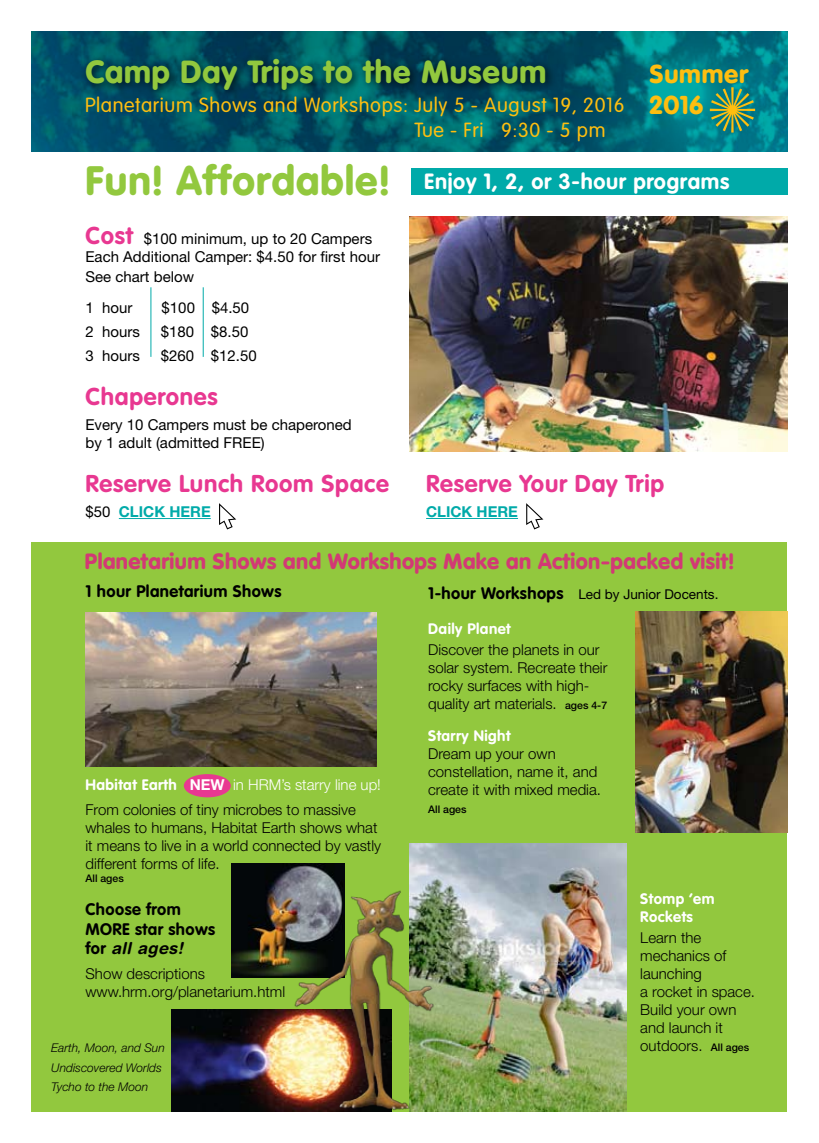
<style>
.page{position:relative;width:819px;height:1143px;background:#fff}
.page>*{position:absolute;margin:0;border:0;box-sizing:border-box;transform-origin:0 0}
.t1{font:900 40.5px "VAG Rounded";letter-spacing:.03em;color:#92c83e}
.t2{font:900 31.5px "VAG Rounded";letter-spacing:.03em;color:#92c83e}
.t3{font:900 25.5px/30.6px "VAG Rounded";letter-spacing:.03em;color:#febe10}
.t4{font:700 24px "VAG Rounded";letter-spacing:.03em;color:#e83891}
.t5{font:900 21.75px "VAG Rounded";letter-spacing:.02em;color:#d23975}
.t6{font:700 21.75px "VAG Rounded";letter-spacing:.03em;color:#fff}
.t7{font:300 20.1px/24.2px "VAG Rounded";letter-spacing:.03em;color:#febe10}
.t8{font:700 16.5px/19.8px "VAG Rounded";letter-spacing:.025em;color:#000}
.t9{font:italic 700 16.5px "Helvetica Rounded";letter-spacing:.025em;color:#000}
.t10{font:300 15px/18px "Helvetica Neue";color:#000}
.t11{font:15px/18px "Helvetica Neue";color:#000}
.t12{font:700 15px/18px "VAG Rounded";letter-spacing:.03em;color:#fff}
.t13{font:700 15px "Helvetica Neue";color:#00aaa9}
.t14{font:13.5px "Helvetica Neue";color:#000}
.t15{font:italic 300 12px/19.5px "Helvetica Neue";color:#000}
.t16{font:500 10.5px "Helvetica Neue";color:#000}
.s1{font-family:"VAG Rounded";font-weight:700;font-size:24px;color:#e83891}
.s2{font-weight:400;color:#000}
.s3{font-family:"VAG Rounded";font-weight:700;font-size:16.5px}
.s4{font-weight:500;font-size:10.5px}
.s5{font-family:"VAG Rounded";font-weight:700;color:#fff}
.s6{font-weight:700;color:#fff}
.s7{color:#fff}
.s8{font-family:"VAG Rounded";font-style:normal}
</style>
<div class="page">
<div style="left:32px;top:542px;width:756px;height:570px;background:#92c83e"></div>
<img style="left:86px;top:612px;width:290px;height:155px">
<img style="left:410px;top:843px;width:217px;height:268px">
<svg style="left:32px;top:32px;width:756px;height:120px;background:#006271"></svg>
<div style="left:411px;top:169px;width:377px;height:26px;background:#00aaa9"></div>
<hr style="left:119px;top:518px;width:92px;height:1px;background:#00aaa9">
<div style="left:80px;top:53px;width:579px;height:60px;background:#000;opacity:.75"></div>
<hr style="left:426px;top:518px;width:92px;height:1px;background:#00aaa9">
<hr style="left:151px;top:287px;width:1px;height:70px;background:#00aaa9">
<hr style="left:203px;top:287px;width:1px;height:70px;background:#00aaa9">
<img style="left:635px;top:611px;width:153px;height:221px">
<img style="left:410px;top:216px;width:378px;height:235px">
<div style="left:184px;top:774px;width:47px;height:23px;background:#e83891;border-radius:50%"></div>
<img style="left:231px;top:864px;width:114px;height:113px">
<img style="left:172px;top:1010px;width:117px;height:102px">
<img style="left:289px;top:885px;width:151px;height:227px">
<svg style="left:219px;top:503px;width:17px;height:26px"></svg>
<svg style="left:526px;top:503px;width:17px;height:26px"></svg>
<svg style="left:710px;top:87px;width:45px;height:46px;background:#007b89"></svg>
<h2 class="t2" style="left:86px;top:53px;width:462px">Camp Day Trips to the Museum</h2>
<h3 class="t7" style="left:414px;top:93px;width:212px;text-indent:-329px">Planetarium Shows and Workshops: July 5 - August 19, 2016<br>Tue - Fri 9:30 - 5 pm</h3>
<h3 class="t3" style="left:650px;top:58px;width:100px">Summer<br>2016</h3>
<h1 class="t1" style="left:86px;top:156px;width:306px">Fun! Affordable!</h1>
<h3 class="t6" style="left:424px;top:168px;width:307px">Enjoy 1, 2, or 3-hour programs</h3>
<p class="t11" style="left:85px;top:230px;width:296px"><span class="s1">Cost</span> $100 minimum, up to 20 Campers<br>Each Additional Camper: $4.50 for first hour</p>
<p class="t11" style="left:85px;top:261px;width:110px;line-height:30.8px">See chart below<br>1 hour</p>
<p class="t11" style="left:162px;top:298px;width:89px">$100 $4.50</p>
<p class="t11" style="left:85px;top:322px;width:56px">2 hours</p>
<p class="t11" style="left:161px;top:322px;width:89px">$180 $8.50</p>
<p class="t11" style="left:85px;top:346px;width:56px">3 hours</p>
<p class="t11" style="left:161px;top:346px;width:97px">$260 $12.50</p>
<h3 class="t4" style="left:86px;top:383px;width:134px">Chaperones</h3>
<p class="t11" style="left:86px;top:415px;width:268px">Every 10 Campers must be chaperoned by 1 adult (admitted FREE)</p>
<h3 class="t4" style="left:86px;top:470px;width:305px">Reserve Lunch Room Space</h3>
<p class="t13" style="left:86px;top:502px;width:127px"><span class="s2">$50</span> CLICK HERE</p>
<h3 class="t4" style="left:426px;top:470px;width:240px">Reserve Your Day Trip</h3>
<p class="t13" style="left:426px;top:502px;width:93px">CLICK HERE</p>
<h3 class="t5" style="left:85px;top:548px;width:651px">Planetarium Shows and Workshops Make an Action-packed visit!</h3>
<p class="t14" style="left:428px;top:587px;width:292px"><span class="s3">1-hour Workshops</span> Led by Junior Docents.</p>
<p class="t12" style="left:428px;top:619px;width:84px">Daily Planet</p>
<p class="t10" style="left:428px;top:641px;width:181px">Discover the planets in our solar system. Recreate their rocky surfaces with high&shy;quality art materials. <span class="s4">ages 4-7</span></p>
<p class="t12" style="left:428px;top:726px;width:84px">Starry Night</p>
<p class="t10" style="left:428px;top:744px;width:174px">Dream up your own constellation, name it, and create it with mixed media.</p>
<p class="t16" style="left:428px;top:803px;width:40px">All ages</p>
<p class="t8" style="left:86px;top:582px;width:198px">1 hour Planetarium Shows</p>
<p class="t10" style="left:86px;top:772px;width:297px;line-height:24.8px"><span class="s5">Habitat Earth</span> <span class="s6">NEW</span> <span class="s7">in HRM’s starry line up!<br></span>From colonies of tiny microbes to massive</p>
<p class="t10" style="left:86px;top:818px;width:297px">whales to humans, Habitat Earth shows what it means to live in a world connected by vastly different forms of life.</p>
<p class="t16" style="left:86px;top:872px;width:40px">All ages</p>
<p class="t8" style="left:86px;top:899px;width:131px">Choose from<br>MORE star shows</p>
<p class="t9" style="left:86px;top:939px;width:99px"><span class="s8">for</span> all ages!</p>
<p class="t10" style="left:86px;top:965px;width:201px">Show descriptions www.hrm.org/planetarium.html</p>
<p class="t12" style="left:640px;top:889px;width:76px">Stomp ‘em<br>Rockets</p>
<p class="t10" style="left:640px;top:929px;width:116px">Learn the mechanics of launching<br>a rocket in space.<br>Build your own and launch it</p>
<p class="t15" style="left:51px;top:1038px;width:115px">Earth, Moon, and Sun</p>
<p class="t10" style="left:640px;top:1037px;width:110px">outdoors. <span class="s4">All ages</span></p>
<p class="t15" style="left:51px;top:1058px;width:112px">Undiscovered Worlds<br>Tycho to the Moon</p>
</div>
